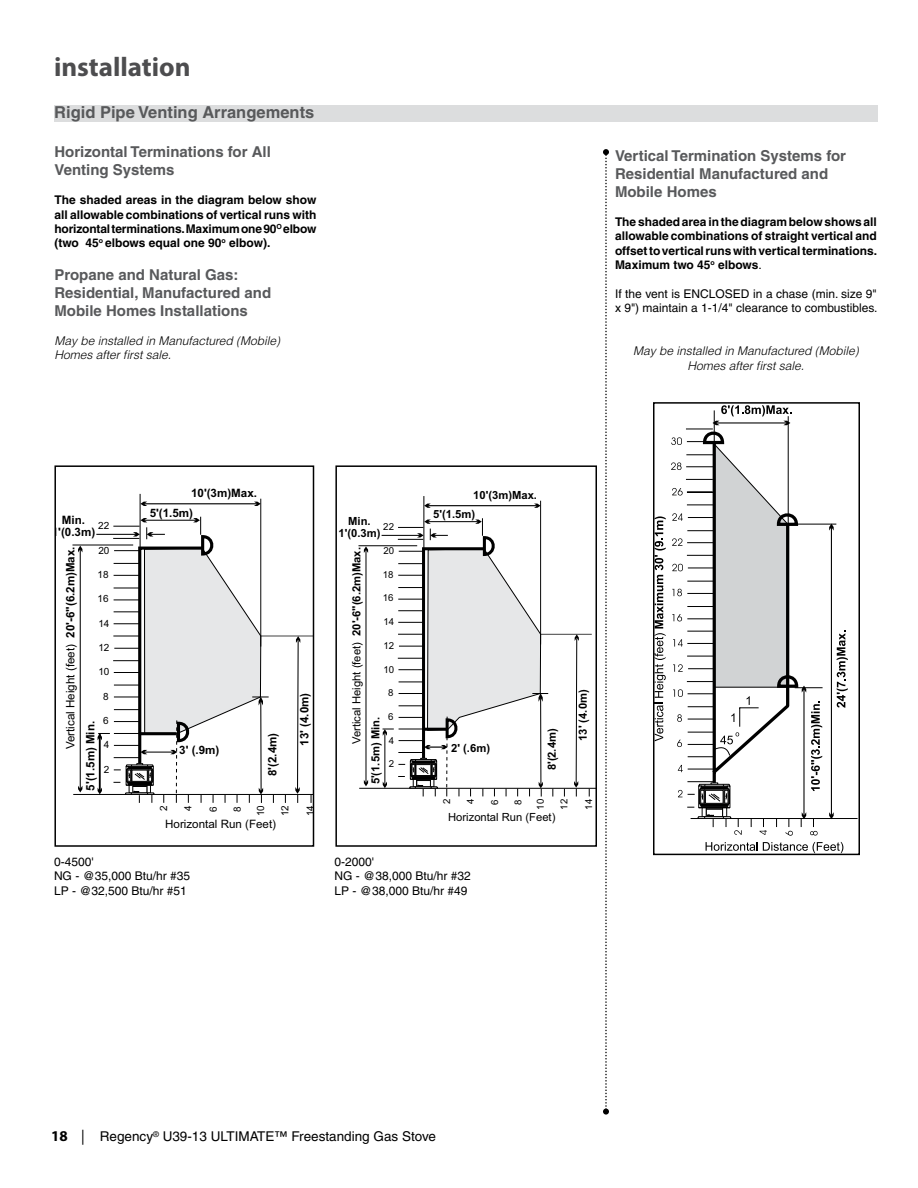
<style>
.page{position:relative;width:918px;height:1188px;background:#fff}
.page>*{position:absolute;margin:0;border:0;box-sizing:border-box;transform-origin:0 0}
.t1{font:700 27px "Myriad Pro";color:#4d4d4f}
.t2{font:700 16.5px "Helvetica";color:#58595b}
.t3{font:700 15px/18px "Helvetica";color:#58595b}
.t4{font:13.5px "Helvetica";color:#000}
.t5{font:700 12px/14.4px "Helvetica";letter-spacing:-.005em;color:#000;text-align:justify}
.t6{font:12px/14.4px "Helvetica";color:#000}
.t7{font:italic 300 12px/14.4px "Helvetica";color:#000;text-align:center}
.t8{font:11.7px "Arial";color:#000}
.t9{font:700 11.55px/12.9px "Arial";color:#000;text-align:center}
.t10{font:11.55px "Arial";color:#000}
.t11{font:700 11.25px/12.6px "Arial";color:#000;text-align:center}
.t12{font:11.25px "Arial";color:#000}
.t13{font:10.05px "Arial";color:#000}
.t14{font:9.9px "Arial";color:#000}
.t15{font:9.6px "Arial";color:#000}
.s1{font-weight:400}
.s2{font-weight:700;font-size:11.55px}
.s3{font-weight:700}
.s4{font-family:"Myriad Pro";font-weight:700;font-size:15px}
.s5{font-family:"Myriad Pro";font-size:15px}
</style>
<div class="page">
<div style="left:54px;top:106px;width:824px;height:16px;background:#dcddde"></div>
<hr style="left:424px;top:496px;width:1px;height:260px;background:#000">
<hr style="left:359px;top:788px;width:237px;height:1px;background:#000">
<hr style="left:382px;top:535px;width:38px;height:1px;background:#000">
<hr style="left:358px;top:545px;width:59px;height:1px;background:#000">
<hr style="left:365px;top:550px;width:1px;height:233px;background:#000">
<svg style="left:364px;top:546px;width:4px;height:7px"></svg>
<svg style="left:364px;top:780px;width:4px;height:6px"></svg>
<hr style="left:427px;top:505px;width:111px;height:1px;background:#000">
<svg style="left:424px;top:504px;width:7px;height:4px"></svg>
<svg style="left:534px;top:504px;width:6px;height:4px"></svg>
<hr style="left:540px;top:501px;width:1px;height:144px;background:#000">
<hr style="left:541px;top:634px;width:51px;height:1px;background:#000">
<svg style="left:574px;top:634px;width:5px;height:163px"></svg>
<svg style="left:383px;top:518px;width:171px;height:279px"></svg>
<div style="left:335px;top:465px;width:262px;height:382px;border:2px solid #000"></div>
<hr style="left:140px;top:494px;width:1px;height:267px;background:#000">
<hr style="left:73px;top:794px;width:240px;height:1px;background:#000">
<hr style="left:96px;top:534px;width:40px;height:1px;background:#000">
<hr style="left:72px;top:545px;width:61px;height:1px;background:#000">
<hr style="left:80px;top:549px;width:1px;height:240px;background:#000">
<svg style="left:78px;top:546px;width:4px;height:6px"></svg>
<svg style="left:78px;top:786px;width:4px;height:6px"></svg>
<hr style="left:144px;top:503px;width:114px;height:1px;background:#000">
<svg style="left:140px;top:502px;width:7px;height:4px"></svg>
<svg style="left:254px;top:502px;width:7px;height:4px"></svg>
<hr style="left:261px;top:499px;width:1px;height:148px;background:#000">
<hr style="left:261px;top:636px;width:52px;height:1px;background:#000">
<svg style="left:295px;top:636px;width:5px;height:167px"></svg>
<svg style="left:98px;top:517px;width:176px;height:286px"></svg>
<div style="left:54px;top:465px;width:260px;height:382px;border:2px solid #000"></div>
<svg style="left:837px;top:631px;width:11px;height:77px"></svg>
<hr style="left:787px;top:524px;width:49px;height:1px;background:#000">
<hr style="left:831px;top:527px;width:1px;height:289px;background:#000">
<svg style="left:829px;top:524px;width:5px;height:7px"></svg>
<svg style="left:829px;top:812px;width:5px;height:6px"></svg>
<hr style="left:691px;top:818px;width:167px;height:1px;background:#000">
<svg style="left:686px;top:429px;width:128px;height:398px"></svg>
<svg style="left:678px;top:790px;width:5px;height:7px"></svg>
<svg style="left:734px;top:830px;width:8px;height:5px"></svg>
<svg style="left:673px;top:664px;width:10px;height:8px"></svg>
<svg style="left:677px;top:740px;width:5px;height:7px"></svg>
<svg style="left:785px;top:831px;width:8px;height:5px"></svg>
<svg style="left:672px;top:614px;width:10px;height:7px"></svg>
<svg style="left:678px;top:765px;width:5px;height:7px"></svg>
<svg style="left:760px;top:830px;width:7px;height:5px"></svg>
<svg style="left:673px;top:639px;width:10px;height:8px"></svg>
<svg style="left:672px;top:538px;width:10px;height:8px"></svg>
<svg style="left:671px;top:462px;width:11px;height:8px"></svg>
<svg style="left:672px;top:488px;width:11px;height:8px"></svg>
<svg style="left:677px;top:714px;width:5px;height:8px"></svg>
<svg style="left:810px;top:831px;width:8px;height:5px"></svg>
<svg style="left:672px;top:589px;width:10px;height:7px"></svg>
<svg style="left:673px;top:689px;width:10px;height:8px"></svg>
<svg style="left:672px;top:564px;width:11px;height:7px"></svg>
<svg style="left:672px;top:513px;width:11px;height:8px"></svg>
<svg style="left:671px;top:437px;width:11px;height:8px"></svg>
<svg style="left:706px;top:842px;width:137px;height:10px"></svg>
<svg style="left:656px;top:516px;width:10px;height:225px"></svg>
<svg style="left:697px;top:405px;width:126px;height:414px"></svg>
<hr style="left:699px;top:807px;width:31px;height:1px;background:#000">
<div style="left:653px;top:402px;width:207px;height:453px;border:2px solid #000"></div>
<svg style="left:603px;top:149px;width:6px;height:966px"></svg>
<h1 class="t1" style="left:54px;top:50px;width:138px">installation</h1>
<h2 class="t2" style="left:54px;top:102px;width:262px">Rigid Pipe Venting Arrangements</h2>
<p class="t3" style="left:54px;top:143px;width:218px">Horizontal Terminations for All<br>Venting Systems</p>
<p class="t5" style="left:54px;top:193px;width:263px">The shaded areas in the diagram below show all allowable combinations of vertical runs with horizontal terminations. Maximum one 90<sup>O</sup> elbow (two 45<sup>o</sup> elbows equal one 90<sup>o</sup> elbow).</p>
<p class="t3" style="left:54px;top:265px;width:218px">Propane and Natural Gas:<br>Residential, Manufactured and<br>Mobile Homes Installations</p>
<p class="t7" style="left:54px;top:333px;width:227px;text-align:left">May be installed in Manufactured (Mobile)<br>Homes after first sale.</p>
<p class="t3" style="left:615px;top:146px;width:233px">Vertical Termination Systems for<br>Residential Manufactured and<br>Mobile Homes</p>
<p class="t5" style="left:615px;top:214px;width:264px">The shaded area in the diagram below shows all allowable combinations of straight vertical and offset to vertical runs with vertical terminations.<br>Maximum two 45<sup>o</sup> elbows<span class="s1">.</span></p>
<p class="t6" style="left:615px;top:286px;width:264px">If the vent is ENCLOSED in a chase (min. size 9" x 9") maintain a 1-1/4" clearance to combustibles.</p>
<p class="t7" style="left:633px;top:344px;width:227px">May be installed in Manufactured (Mobile)<br>Homes after first sale.</p>
<p class="t9" style="left:191px;top:487px;width:67px">10'(3m)Max.</p>
<p class="t11" style="left:473px;top:489px;width:65px">10'(3m)Max.</p>
<p class="t9" style="left:52px;top:513px;width:45px">Min.<br>1'(0.3m)</p>
<p class="t14" style="left:98px;top:519px;width:13px">22</p>
<p class="t9" style="left:150px;top:506px;width:45px">5'(1.5m)</p>
<p class="t11" style="left:338px;top:515px;width:43px">Min.<br>1'(0.3m)</p>
<p class="t15" style="left:383px;top:520px;width:12px">22</p>
<p class="t11" style="left:433px;top:508px;width:43px">5'(1.5m)</p>
<p class="t8" style="left:62px;top:749px;width:204px;rotate:-90deg">Vertical Height (feet) <span class="s2">20'-6"(6.2 )Max.</span></p>
<p class="t9" style="left:64px;top:586px;width:12px;rotate:-90deg">m</p>
<p class="t14" style="left:98px;top:543px;width:13px">20</p>
<p class="t14" style="left:98px;top:568px;width:13px">18</p>
<p class="t14" style="left:98px;top:592px;width:13px">16</p>
<p class="t14" style="left:98px;top:617px;width:13px">14</p>
<p class="t14" style="left:98px;top:641px;width:13px">12</p>
<p class="t14" style="left:98px;top:665px;width:13px">10</p>
<p class="t14" style="left:103px;top:689px;width:7px">8</p>
<p class="t14" style="left:103px;top:714px;width:7px">6</p>
<p class="t9" style="left:84px;top:791px;width:71px;rotate:-90deg">5'(1.5m) Min.</p>
<p class="t9" style="left:266px;top:776px;width:45px;rotate:-90deg">8'(2.4m)</p>
<p class="t14" style="left:104px;top:738px;width:7px">4</p>
<p class="t9" style="left:179px;top:743px;width:42px">3' (.9m)</p>
<p class="t14" style="left:104px;top:763px;width:7px">2</p>
<p class="t9" style="left:298px;top:746px;width:54px;rotate:-90deg">13' (4.0m)</p>
<p class="t12" style="left:349px;top:744px;width:199px;rotate:-90deg">Vertical Height (feet) <span class="s3">20'-6"(6.2 )Max.</span></p>
<p class="t11" style="left:350px;top:586px;width:11px;rotate:-90deg">m</p>
<p class="t15" style="left:384px;top:544px;width:12px">20</p>
<p class="t15" style="left:383px;top:568px;width:12px">18</p>
<p class="t15" style="left:383px;top:591px;width:12px">16</p>
<p class="t15" style="left:384px;top:615px;width:12px">14</p>
<p class="t15" style="left:384px;top:639px;width:12px">12</p>
<p class="t15" style="left:384px;top:663px;width:12px">10</p>
<p class="t15" style="left:388px;top:686px;width:7px">8</p>
<p class="t15" style="left:388px;top:710px;width:7px">6</p>
<p class="t11" style="left:369px;top:784px;width:69px;rotate:-90deg">5'(1.5m) Min.</p>
<p class="t11" style="left:546px;top:770px;width:43px;rotate:-90deg">8'(2.4m)</p>
<p class="t15" style="left:389px;top:734px;width:7px">4</p>
<p class="t11" style="left:451px;top:742px;width:40px">2' (.6m)</p>
<p class="t15" style="left:389px;top:757px;width:7px">2</p>
<p class="t11" style="left:577px;top:741px;width:53px;rotate:-90deg">13' (4.0m)</p>
<p class="t13" style="left:157px;top:811px;width:7px;rotate:-90deg">2</p>
<p class="t13" style="left:181px;top:811px;width:7px;rotate:-90deg">4</p>
<p class="t13" style="left:206px;top:812px;width:7px;rotate:-90deg">6</p>
<p class="t13" style="left:230px;top:812px;width:7px;rotate:-90deg">8</p>
<p class="t13" style="left:254px;top:816px;width:13px;rotate:-90deg">10</p>
<p class="t13" style="left:278px;top:816px;width:13px;rotate:-90deg">12</p>
<p class="t13" style="left:304px;top:816px;width:13px;rotate:-90deg">14</p>
<p class="t10" style="left:165px;top:816px;width:112px">Horizontal Run (Feet)</p>
<p class="t15" style="left:440px;top:804px;width:7px;rotate:-90deg">2</p>
<p class="t15" style="left:464px;top:804px;width:7px;rotate:-90deg">4</p>
<p class="t15" style="left:488px;top:805px;width:7px;rotate:-90deg">6</p>
<p class="t15" style="left:511px;top:805px;width:7px;rotate:-90deg">8</p>
<p class="t15" style="left:534px;top:810px;width:12px;rotate:-90deg">10</p>
<p class="t15" style="left:558px;top:810px;width:12px;rotate:-90deg">12</p>
<p class="t15" style="left:582px;top:810px;width:12px;rotate:-90deg">14</p>
<p class="t12" style="left:448px;top:809px;width:109px">Horizontal Run (Feet)</p>
<p class="t6" style="left:54px;top:855px;width:138px">0-4500'<br>NG - @35,000 Btu/hr #35<br>LP - @32,500 Btu/hr #51</p>
<p class="t6" style="left:334px;top:855px;width:138px">0-2000'<br>NG - @38,000 Btu/hr #32<br>LP - @38,000 Btu/hr #49</p>
<p class="t4" style="left:51px;top:1129px;width:386px"><span class="s4">18</span> <span class="s5">|</span> Regency<sup>®</sup> U39-13 ULTIMATE™ Freestanding Gas Stove</p>
</div>
